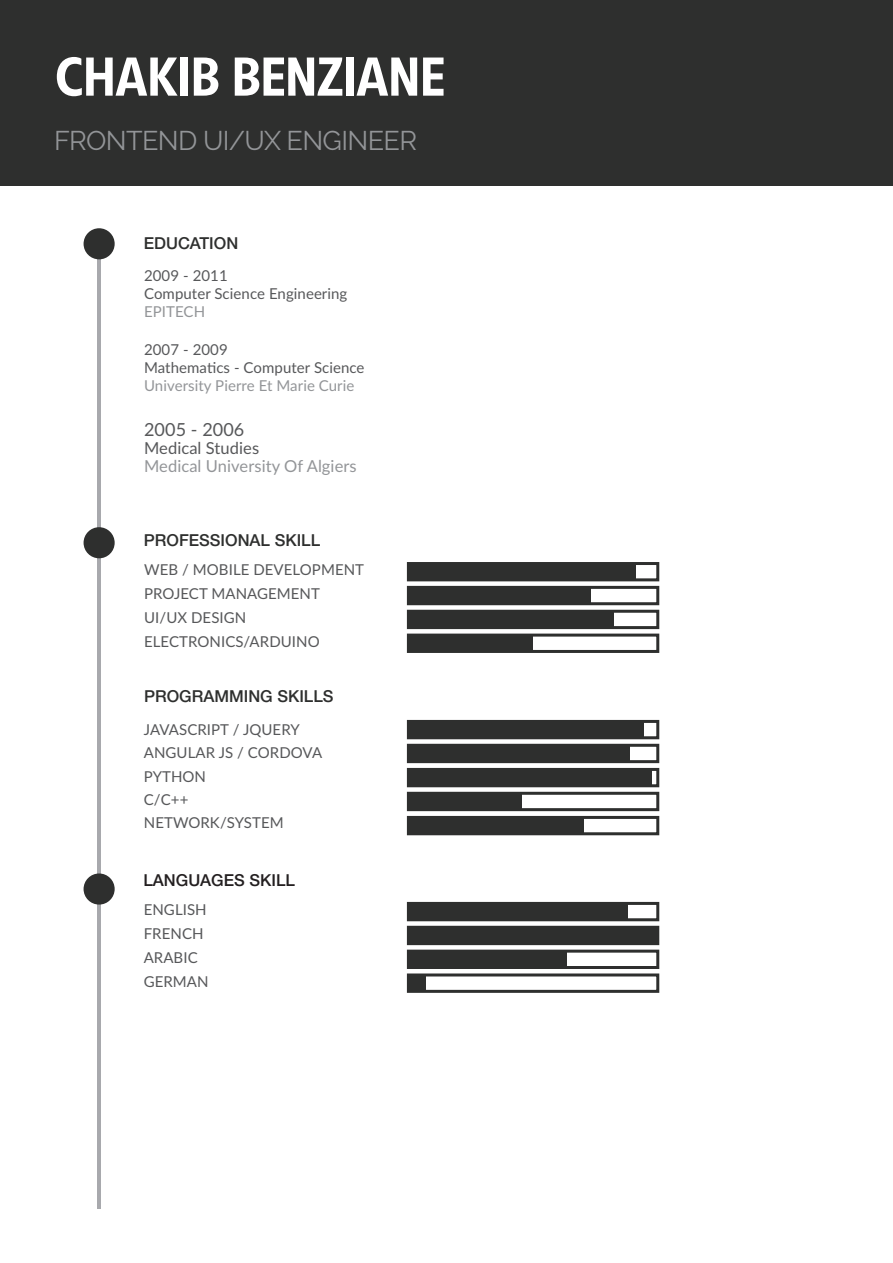
<style>
.page{position:relative;width:893px;height:1263px;background:#fff}
.page>*{position:absolute;margin:0;border:0;box-sizing:border-box;transform-origin:0 0}
.Name{font:500 54px "Linotype Veto";letter-spacing:-.025em;color:#fff}
.t1{font:27px "Raleway";letter-spacing:-.025em;color:#939598}
.Paragraph_Style_1{font:18px "Lato";letter-spacing:.005em;color:#57585a}
.Title_Section{font:500 16.5px "Helvetica Neue LT";color:#2e2f2e}
.Paragraph_Style_1-2{font:16.5px "Lato";letter-spacing:.005em;color:#939598}
.Paragraph_Style_1-3{font:16.5px "Lato";letter-spacing:.005em;color:#57585a}
.Title_Section-2{font:500 16.5px "Helvetica Neue LT";color:#231f20}
.Paragraph_Style_1-4{font:15px "Lato";letter-spacing:.005em;color:#57585a}
.Paragraph_Style_1-5{font:15px "Lato";letter-spacing:.005em;color:#939598}
</style>
<div class="page">
<div style="left:408px;top:563px;width:228px;height:17px;background:#2e2f2e"></div>
<div style="left:407px;top:562px;width:252px;height:19px;border:3px solid #2e2f2e"></div>
<div style="left:408px;top:587px;width:182px;height:17px;background:#2e2f2e"></div>
<div style="left:407px;top:586px;width:252px;height:19px;border:3px solid #2e2f2e"></div>
<div style="left:408px;top:611px;width:205px;height:16px;background:#2e2f2e"></div>
<div style="left:407px;top:610px;width:252px;height:19px;border:3px solid #2e2f2e"></div>
<div style="left:408px;top:635px;width:125px;height:16px;background:#2e2f2e"></div>
<div style="left:407px;top:634px;width:252px;height:19px;border:3px solid #2e2f2e"></div>
<div style="left:408px;top:721px;width:236px;height:17px;background:#2e2f2e"></div>
<div style="left:407px;top:720px;width:252px;height:19px;border:3px solid #2e2f2e"></div>
<div style="left:408px;top:745px;width:222px;height:16px;background:#2e2f2e"></div>
<div style="left:408px;top:769px;width:243px;height:17px;background:#2e2f2e"></div>
<div style="left:408px;top:793px;width:114px;height:16px;background:#2e2f2e"></div>
<div style="left:408px;top:817px;width:175px;height:17px;background:#2e2f2e"></div>
<div style="left:407px;top:744px;width:252px;height:19px;border:3px solid #2e2f2e"></div>
<div style="left:407px;top:768px;width:252px;height:19px;border:3px solid #2e2f2e"></div>
<div style="left:407px;top:792px;width:252px;height:19px;border:3px solid #2e2f2e"></div>
<div style="left:407px;top:816px;width:252px;height:19px;border:3px solid #2e2f2e"></div>
<div style="left:0;top:0;width:893px;height:185px;background:#2e2f2e"></div>
<hr style="left:97px;top:244px;width:4px;height:964px;background:#a8a9ad">
<div style="left:84px;top:228px;width:31px;height:31px;background:#2e2f2e;border-radius:50%"></div>
<div style="left:84px;top:527px;width:31px;height:31px;background:#2e2f2e;border-radius:50%"></div>
<div style="left:84px;top:873px;width:31px;height:31px;background:#2e2f2e;border-radius:50%"></div>
<div style="left:408px;top:903px;width:219px;height:17px;background:#2e2f2e"></div>
<div style="left:407px;top:902px;width:252px;height:19px;border:3px solid #2e2f2e"></div>
<div style="left:408px;top:927px;width:251px;height:16px;background:#2e2f2e"></div>
<div style="left:407px;top:926px;width:252px;height:19px;border:3px solid #2e2f2e"></div>
<div style="left:408px;top:951px;width:158px;height:16px;background:#2e2f2e"></div>
<div style="left:407px;top:950px;width:252px;height:19px;border:3px solid #2e2f2e"></div>
<div style="left:408px;top:975px;width:18px;height:16px;background:#2e2f2e"></div>
<div style="left:407px;top:973px;width:252px;height:20px;border:3px solid #2e2f2e"></div>
<div style="left:880px;top:0;width:13px;height:186px;background:#2e2f2e"></div>
<p class="Name" style="left:55px;top:44px;width:392px">CHAKIB BENZIANE</p>
<p class="t1" style="left:54px;top:125px;width:365px">FRONTEND UI/UX ENGINEER</p>
<p class="Title_Section" style="left:144px;top:233px;width:96px">EDUCATION</p>
<p class="Paragraph_Style_1-4" style="left:144px;top:265px;width:85px">2009 - 2011</p>
<p class="Paragraph_Style_1-4" style="left:144px;top:283px;width:205px">Computer Science Engineering</p>
<p class="Paragraph_Style_1-5" style="left:144px;top:301px;width:63px">EPITECH</p>
<p class="Paragraph_Style_1-4" style="left:144px;top:339px;width:85px">2007 - 2009</p>
<p class="Paragraph_Style_1-4" style="left:144px;top:357px;width:222px">Mathematics - Computer Science</p>
<p class="Paragraph_Style_1-5" style="left:144px;top:375px;width:212px">University Pierre Et Marie Curie</p>
<p class="Paragraph_Style_1" style="left:144px;top:416px;width:102px">2005 - 2006</p>
<p class="Paragraph_Style_1-3" style="left:144px;top:436px;width:117px">Medical Studies</p>
<p class="Paragraph_Style_1-2" style="left:144px;top:454px;width:214px">Medical University Of Algiers</p>
<p class="Title_Section" style="left:144px;top:531px;width:178px">PROFESSIONAL SKILL</p>
<p class="Paragraph_Style_1-4" style="left:144px;top:559px;width:221px">WEB / MOBILE DEVELOPMENT</p>
<p class="Paragraph_Style_1-4" style="left:144px;top:583px;width:177px">PROJECT MANAGEMENT</p>
<p class="Paragraph_Style_1-4" style="left:144px;top:607px;width:104px">UI/UX DESIGN</p>
<p class="Paragraph_Style_1-4" style="left:144px;top:631px;width:177px">ELECTRONICS/ARDUINO</p>
<p class="Title_Section" style="left:144px;top:686px;width:191px">PROGRAMMING SKILLS</p>
<p class="Paragraph_Style_1-4" style="left:144px;top:719px;width:157px">JAVASCRIPT / JQUERY</p>
<p class="Paragraph_Style_1-4" style="left:144px;top:742px;width:180px">ANGULAR JS / CORDOVA</p>
<p class="Paragraph_Style_1-4" style="left:144px;top:765px;width:64px">PYTHON</p>
<p class="Paragraph_Style_1-4" style="left:144px;top:789px;width:46px">C/C++</p>
<p class="Paragraph_Style_1-4" style="left:144px;top:812px;width:141px">NETWORK/SYSTEM</p>
<p class="Title_Section-2" style="left:143px;top:871px;width:153px">LANGUAGES SKILL</p>
<p class="Paragraph_Style_1-4" style="left:144px;top:899px;width:64px">ENGLISH</p>
<p class="Paragraph_Style_1-4" style="left:144px;top:923px;width:61px">FRENCH</p>
<p class="Paragraph_Style_1-4" style="left:144px;top:947px;width:55px">ARABIC</p>
<p class="Paragraph_Style_1-4" style="left:144px;top:971px;width:66px">GERMAN</p>
</div>
